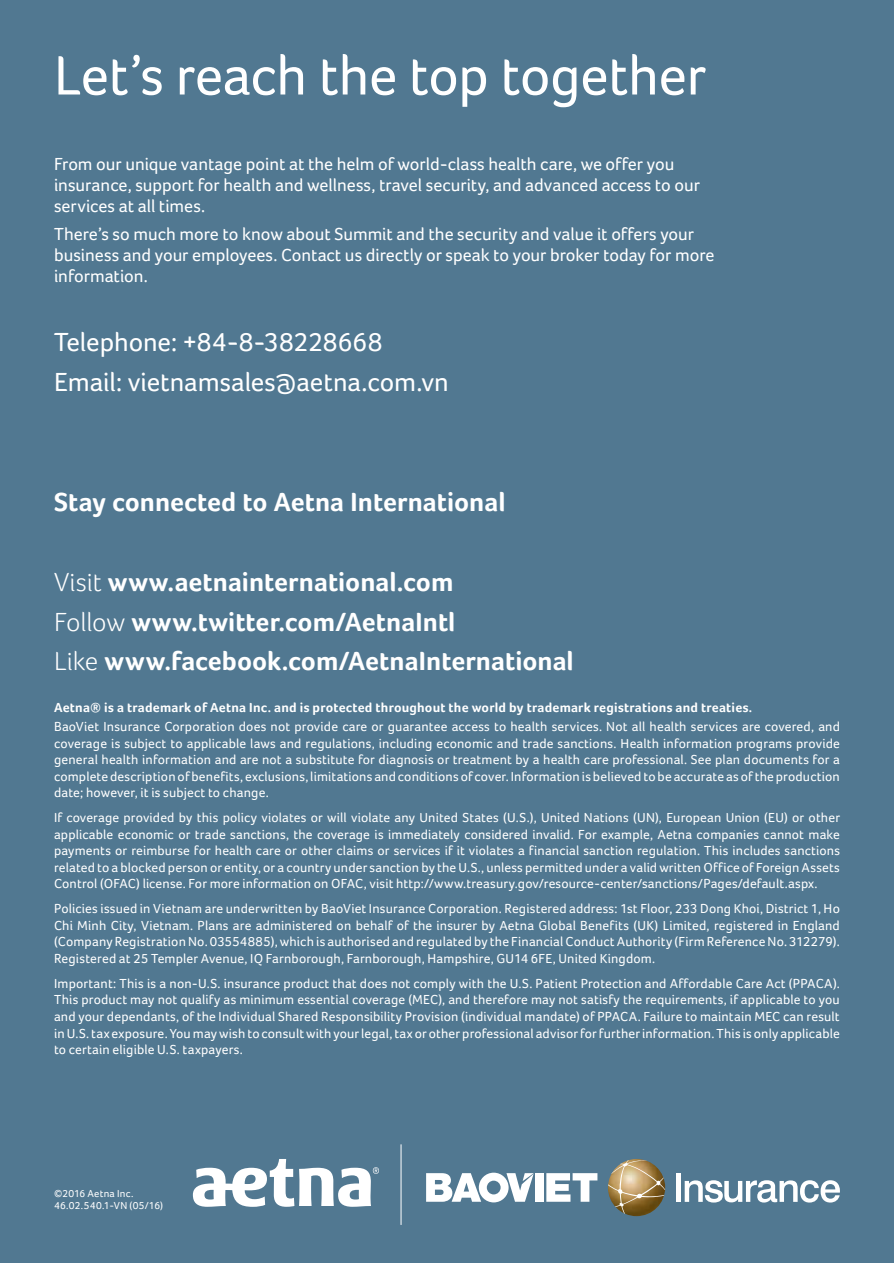
<style>
.page{position:relative;width:894px;height:1263px;background:#fff}
.page>*{position:absolute;margin:0;border:0;box-sizing:border-box;transform-origin:0 0}
.Spread_Intro{font:57px "Foco";letter-spacing:-.01em;color:#fff}
.Body{font:700 27px "Foco";color:#fff}
.Body-2{font:27px "Foco";letter-spacing:-.005em;color:#fff}
.Body-3{font:18px/21px "Foco";color:#fff}
.Disclaimer{font:13.5px/16.5px "Foco";letter-spacing:.01em;color:#fff;text-align:justify}
.Disclaimer-2{font:700 13.5px "Foco";letter-spacing:.015em;color:#fff}
.Copyright_Part_Numbe{font:10.5px "Foco";letter-spacing:.02em;color:#fff}
.s1{font-weight:300}
</style>
<div class="page">
<div style="left:0;top:0;width:893px;height:1263px;background:#517891"></div>
<hr style="left:400px;top:1144px;width:1px;height:80px;background:#fff">
<svg style="left:193px;top:1159px;width:186px;height:47px"></svg>
<svg style="left:608px;top:1159px;width:57px;height:54px"></svg>
<div style="left:535px;top:1173px;width:9px;height:28px;background:#fff"></div>
<svg style="left:426px;top:1172px;width:107px;height:30px"></svg>
<svg style="left:546px;top:1173px;width:51px;height:28px"></svg>
<div style="left:676px;top:1173px;width:5px;height:28px;background:#fff"></div>
<svg style="left:684px;top:1180px;width:155px;height:22px"></svg>
<p class="Spread_Intro" style="left:54px;top:42px;width:653px">Let’s reach the top together</p>
<p class="Body-3" style="left:54px;top:153px;width:647px">From our unique vantage point at the helm of world-class health care, we offer you insurance, support for health and wellness, travel security, and advanced access to our services at all times.</p>
<p class="Body-3" style="left:54px;top:223px;width:661px">There’s so much more to know about Summit and the security and value it offers your business and your employees. Contact us directly or speak to your broker today for more information.</p>
<p class="Body-2" style="left:54px;top:326px;width:330px">Telephone: +84-8-38228668</p>
<p class="Body-2" style="left:54px;top:366px;width:396px">Email: vietnamsales@aetna.com.vn</p>
<p class="Body" style="left:54px;top:485px;width:453px">Stay connected to Aetna International</p>
<p class="Body" style="left:54px;top:565px;width:401px"><span class="s1">Visit</span> www.aetnainternational.com</p>
<p class="Body" style="left:54px;top:605px;width:403px"><span class="s1">Follow</span> www.twitter.com/AetnaIntl</p>
<p class="Body" style="left:54px;top:645px;width:521px"><span class="s1">Like</span> www.facebook.com/AetnaInternational</p>
<p class="Disclaimer-2" style="left:54px;top:699px;width:699px">Aetna® is a trademark of Aetna Inc. and is protected throughout the world by trademark registrations and treaties.</p>
<p class="Disclaimer" style="left:54px;top:718px;width:787px">BaoViet Insurance Corporation does not provide care or guarantee access to health services. Not all health services are covered, and coverage is subject to applicable laws and regulations, including economic and trade sanctions. Health information programs provide general health information and are not a substitute for diagnosis or treatment by a health care professional. See plan documents for a complete description of benefits, exclusions, limitations and conditions of cover. Information is believed to be accurate as of the production date; however, it is subject to change.</p>
<p class="Disclaimer" style="left:54px;top:809px;width:787px">If coverage provided by this policy violates or will violate any United States (U.S.), United Nations (UN), European Union (EU) or other applicable economic or trade sanctions, the coverage is immediately considered invalid. For example, Aetna companies cannot make payments or reimburse for health care or other claims or services if it violates a financial sanction regulation. This includes sanctions related to a blocked person or entity, or a country under sanction by the U.S., unless permitted under a valid written Office of Foreign Assets Control (OFAC) license. For more information on OFAC, visit http://www.treasury.gov/resource-center/sanctions/Pages/default.aspx.</p>
<p class="Disclaimer" style="left:54px;top:900px;width:787px">Policies issued in Vietnam are underwritten by BaoViet Insurance Corporation. Registered address: 1st Floor, 233 Dong Khoi, District 1, Ho Chi Minh City, Vietnam. Plans are administered on behalf of the insurer by Aetna Global Benefits (UK) Limited, registered in England (Company Registration No. 03554885), which is authorised and regulated by the Financial Conduct Authority (Firm Reference No. 312279).<br>Registered at 25 Templer Avenue, IQ Farnborough, Farnborough, Hampshire, GU14 6FE, United Kingdom.</p>
<p class="Disclaimer" style="left:54px;top:975px;width:787px">Important: This is a non-U.S. insurance product that does not comply with the U.S. Patient Protection and Affordable Care Act (PPACA).<br>This product may not qualify as minimum essential coverage (MEC), and therefore may not satisfy the requirements, if applicable to you and your dependants, of the Individual Shared Responsibility Provision (individual mandate) of PPACA. Failure to maintain MEC can result in U.S. tax exposure. You may wish to consult with your legal, tax or other professional advisor for further information. This is only applicable to certain eligible U.S. taxpayers.</p>
<p class="Copyright_Part_Numbe" style="left:54px;top:1187px;width:81px">©2016 Aetna Inc.</p>
<p class="Copyright_Part_Numbe" style="left:54px;top:1199px;width:111px">46.02.540.1-VN (05/16)</p>
</div>
